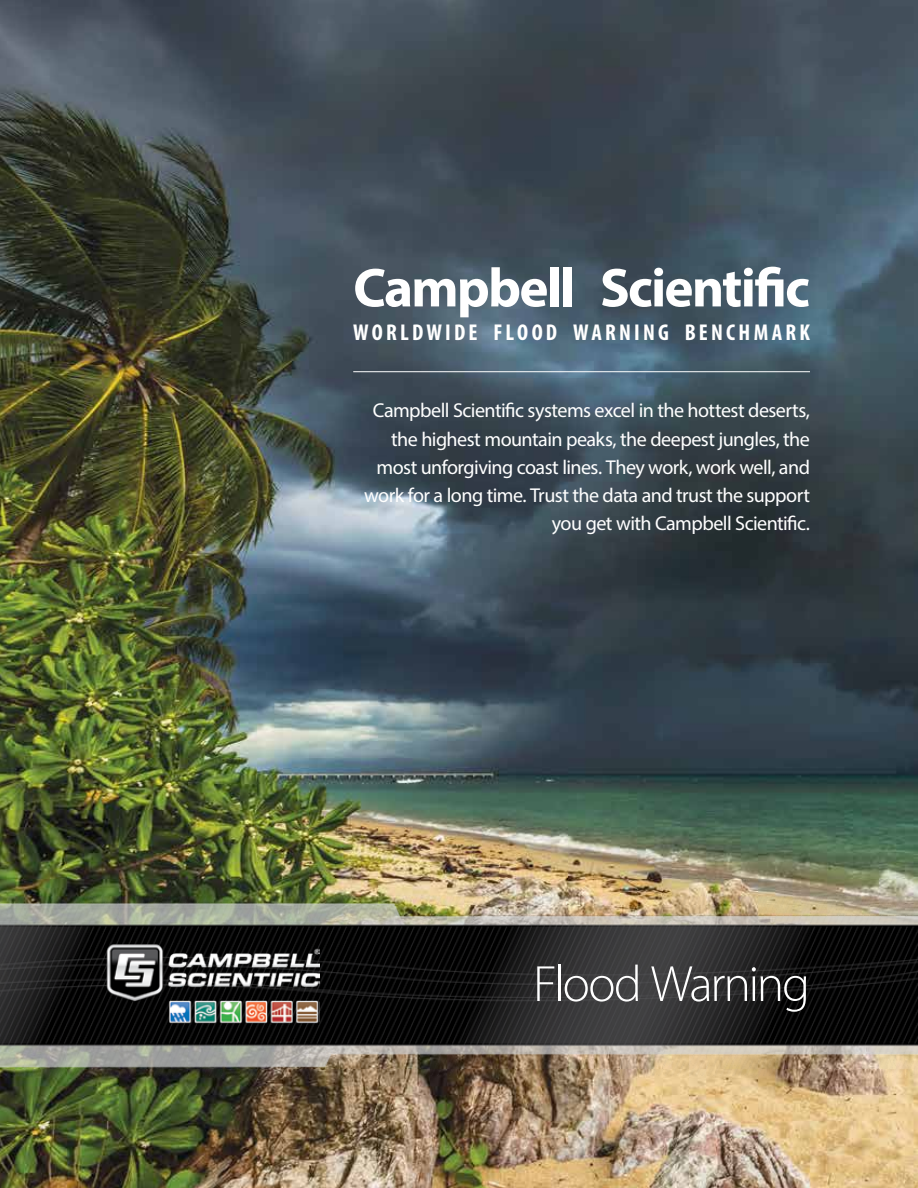
<style>
.page{position:relative;width:918px;height:1188px;background:#fff}
.page>*{position:absolute;margin:0;border:0;box-sizing:border-box;transform-origin:0 0}
.t1{font:700 55.2px "Myriad Pro";letter-spacing:-.035em;color:#fff}
.t2{font:300 51.3px "Myriad Pro";letter-spacing:-.045em;color:#fff}
.t3{font:700 condensed 22.95px "Myriad Pro";letter-spacing:.14em;color:#fff}
.t4{font:20.1px/28.2px "Myriad Pro";letter-spacing:-.025em;color:#fff;text-align:right}
</style>
<div class="page">
<img style="left:0;top:0;width:918px;height:1188px">
<img style="left:0;top:895px;width:918px;height:180px">
<img style="left:105px;top:944px;width:214px;height:80px">
<hr style="left:353px;top:371px;width:457px;height:1px;background:#fff">
<h1 class="t1" style="left:353px;top:252px;width:458px">Campbell Scientific</h1>
<p class="t3" style="left:353px;top:318px;width:458px">WORLDWIDE FLOOD WARNING BENCHMARK</p>
<p class="t4" style="left:364px;top:396px;width:447px">Campbell Scientific systems excel in the hottest deserts, the highest mountain peaks, the deepest jungles, the most unforgiving coast lines. They work, work well, and work for a long time. Trust the data and trust the support you get with Campbell Scientific.</p>
<h2 class="t2" style="left:533px;top:953px;width:278px">Flood Warning</h2>
</div>
